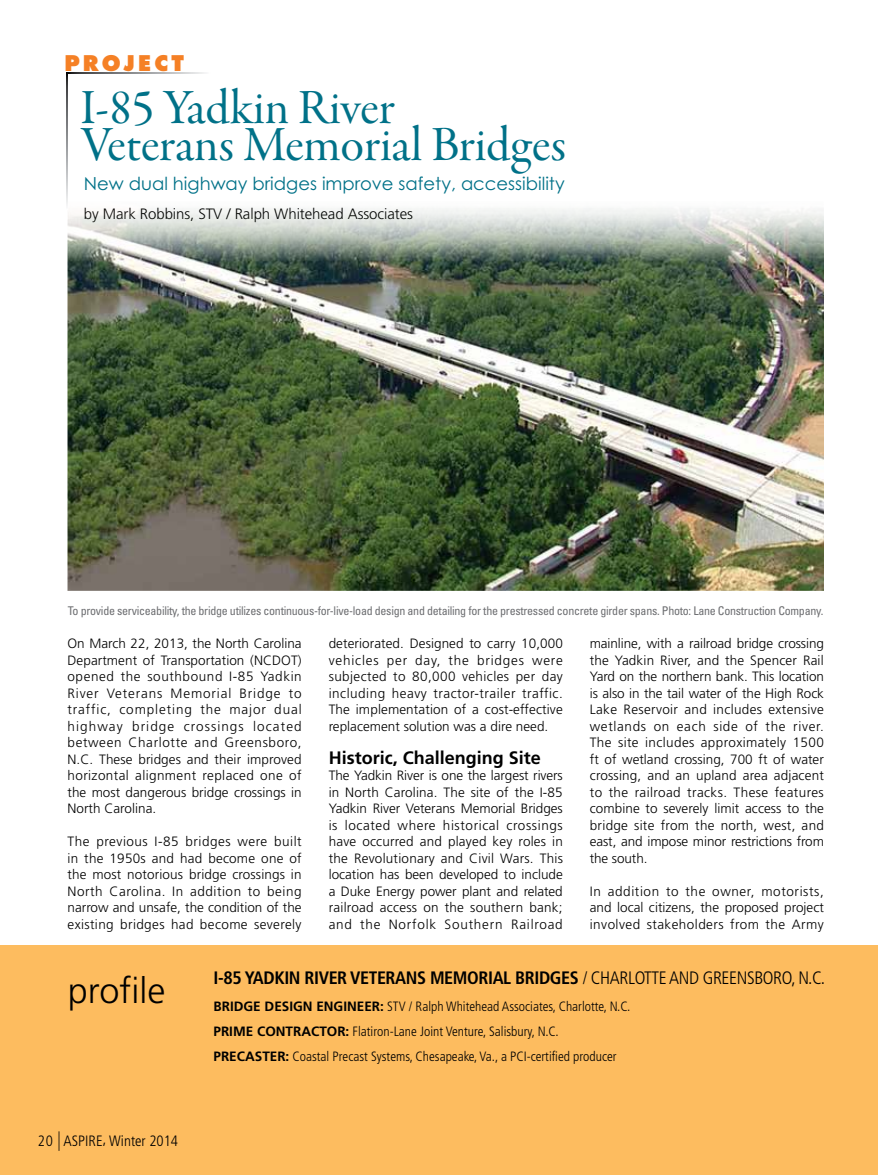
<style>
.page{position:relative;width:878px;height:1175px;background:#fff}
.page>*{position:absolute;margin:0;border:0;box-sizing:border-box;transform-origin:0 0}
.t1{font:49.5px/37.5px "Garamond Premr Pro Subh";color:#007188}
.t2{font:300 36px "Frutiger LT Std";color:#000}
.t3{font:800 21px "Futura Std";letter-spacing:.15em;color:#f58025}
.t4{font:18px "Century Gothic Std";color:#007188}
.t5{font:700 condensed 18px "Frutiger LT Std";letter-spacing:-.02em;color:#000}
.t6{font:300 condensed 18px "Frutiger LT Std";color:#000}
.t7{font:700 18px "Frutiger LT Std";color:#000}
.t8{font:300 15px "Frutiger LT Std";letter-spacing:-.005em;color:#000}
.t9{font:300 condensed 15px "Frutiger LT Std";color:#000}
.t10{font:300 13.5px/16.5px "Frutiger LT Std";color:#000;text-align:justify}
.t11{font:300 condensed 13.5px/24.8px "Frutiger LT Std";color:#000}
.t12{font:condensed 12px "Univers LT Std";letter-spacing:-.025em;color:#6d6e71}
.s1{font-weight:700;font-stretch:normal}
.s2{font-size:19.5px}
</style>
<div class="page">
<div style="left:0;top:945px;width:878px;height:229px;background:#fdbc5f"></div>
<img style="left:68px;top:208px;width:756px;height:382px">
<svg style="left:68px;top:72px;width:137px;height:2px"></svg>
<svg style="left:66px;top:72px;width:2px;height:133px"></svg>
<h3 class="t3" style="left:64px;top:49px;width:121px">PROJECT</h3>
<h1 class="t1" style="left:81px;top:91px;width:486px">I-85 Yadkin River<br>Veterans Memorial Bridges</h1>
<h3 class="t4" style="left:84px;top:172px;width:482px">New dual highway bridges improve safety, accessibility</h3>
<p class="t8" style="left:84px;top:205px;width:330px">by Mark Robbins, STV / Ralph Whitehead Associates</p>
<p class="t12" style="left:68px;top:603px;width:757px">To provide serviceability, the bridge utilizes continuous-for-live-load design and detailing for the prestressed concrete girder spans. Photo: Lane Construction Company.</p>
<p class="t10" style="left:68px;top:635px;width:236px">On March 22, 2013, the North Carolina Department of Transportation (NCDOT) opened the southbound I-85 Yadkin River Veterans Memorial Bridge to traffic, completing the major dual highway bridge crossings located between Charlotte and Greensboro, N.C. These bridges and their improved horizontal alignment replaced one of the most dangerous bridge crossings in North Carolina.</p>
<p class="t10" style="left:68px;top:833px;width:236px">The previous I-85 bridges were built in the 1950s and had become one of the most notorious bridge crossings in North Carolina. In addition to being narrow and unsafe, the condition of the existing bridges had become severely</p>
<p class="t10" style="left:328px;top:635px;width:236px">deteriorated. Designed to carry 10,000 vehicles per day, the bridges were subjected to 80,000 vehicles per day including heavy tractor-trailer traffic.<br>The implementation of a cost-effective replacement solution was a dire need.</p>
<h3 class="t7" style="left:328px;top:747px;width:214px">Historic, Challenging Site</h3>
<p class="t10" style="left:328px;top:767px;width:236px">The Yadkin River is one the largest rivers in North Carolina. The site of the I-85<br>Yadkin River Veterans Memorial Bridges is located where historical crossings have occurred and played key roles in the Revolutionary and Civil Wars. This location has been developed to include a Duke Energy power plant and related railroad access on the southern bank; and the Norfolk Southern Railroad</p>
<p class="t10" style="left:589px;top:635px;width:236px">mainline, with a railroad bridge crossing the Yadkin River, and the Spencer Rail Yard on the northern bank. This location is also in the tail water of the High Rock Lake Reservoir and includes extensive wetlands on each side of the river.<br>The site includes approximately 1500 ft of wetland crossing, 700 ft of water crossing, and an upland area adjacent to the railroad tracks. These features combine to severely limit access to the bridge site from the north, west, and east, and impose minor restrictions from the south.</p>
<p class="t10" style="left:589px;top:883px;width:235px">In addition to the owner, motorists, and local citizens, the proposed project involved stakeholders from the Army</p>
<h2 class="t2" style="left:68px;top:970px;width:99px">profile</h2>
<h3 class="t5" style="left:213px;top:967px;width:110px">I-85 YADKIN RIVER</h3>
<h3 class="t5" style="left:350px;top:967px;width:21px">VETERANS</h3>
<h3 class="t5" style="left:430px;top:967px;width:25px">MEMORIAL</h3>
<h3 class="t5" style="left:515px;top:967px;width:20px">BRIDGES</h3>
<h3 class="t6" style="left:582px;top:967px;width:27px">/Charlotte</h3>
<h3 class="t6" style="left:669px;top:967px;width:11px">and</h3>
<h3 class="t6" style="left:702px;top:967px;width:20px">Greensboro</h3>
<h3 class="t6" style="left:791px;top:967px;width:35px">, N.C.</h3>
<p class="t11" style="left:213px;top:994px;width:418px"><span class="s1">BRIDGE DESIGN ENGINEER:</span> STV / Ralph Whitehead Associates, Charlotte, N.C.<br><span class="s1">PRIME contractor</span></p>
<p class="t11" style="left:213px;top:1019px;width:404px;text-indent:132px"><span class="s1">:</span> Flatiron-Lane Joint Venture, Salisbury, N.C.<br><span class="s1">PRECASTER:</span> Coastal Precast Systems, Chesapeake, Va., a PCI-certified producer</p>
<p class="t9" style="left:38px;top:1132px;width:142px">20 <span class="s2">|</span> ASPIRE, Winter 2014</p>
</div>
